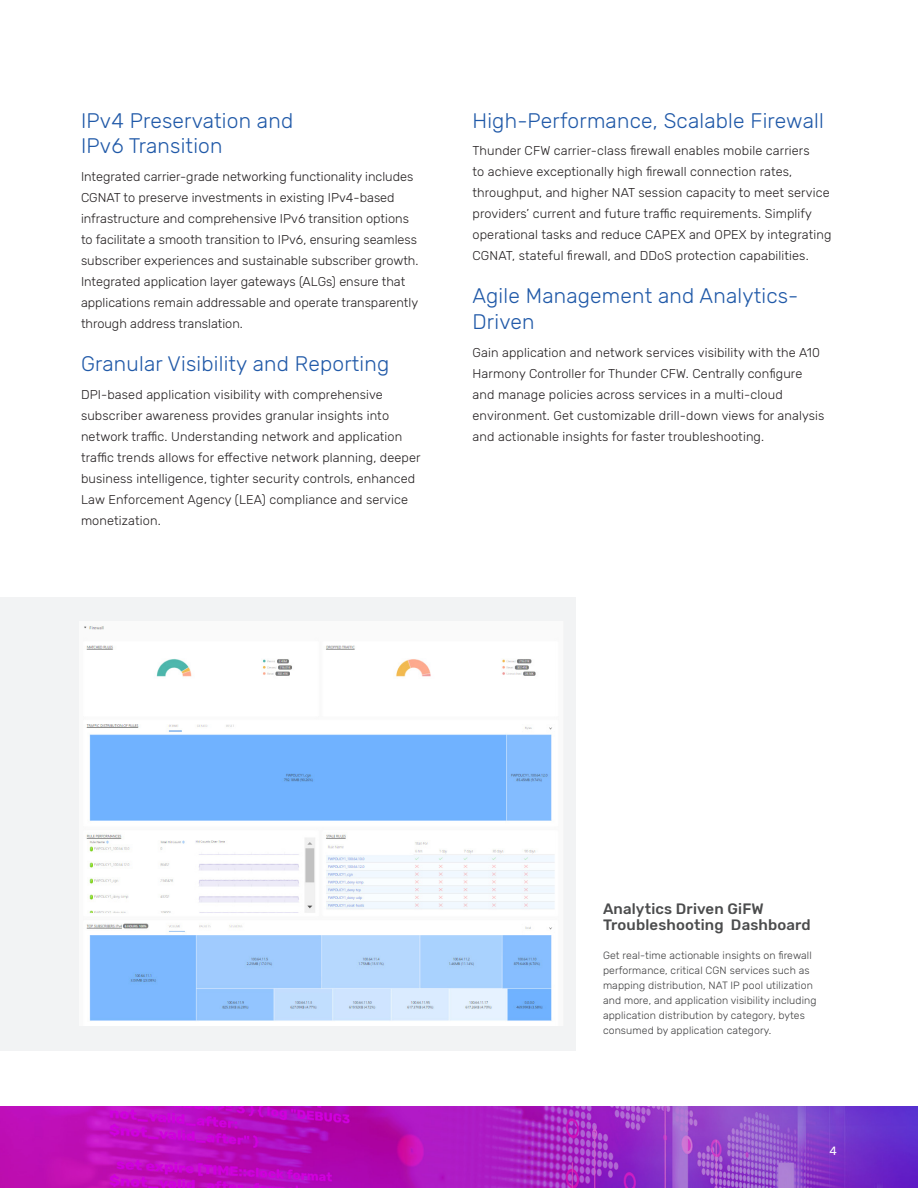
<style>
.page{position:relative;width:918px;height:1188px;background:#fff}
.page>*{position:absolute;margin:0;border:0;box-sizing:border-box;transform-origin:0 0}
.L3_Head{font:300 21px/25.5px "Rubik";letter-spacing:.01em;color:#2059a8}
.Figure_Caption_Title{font:500 15px/16.5px "Rubik";letter-spacing:.01em;color:#4b4c4d}
.body_text{font:300 12.75px/21px "Rubik";letter-spacing:.01em;color:#231f20}
.t1{font:12px "Rubik";color:#fff}
.Figure_Caption{font:300 10.5px/15px "Rubik";letter-spacing:.01em;color:#3e3e3f}
</style>
<div class="page">
<img style="left:0;top:1107px;width:918px;height:81px">
<div style="left:0;top:597px;width:576px;height:454px;background:#f2f3f4"></div>
<img style="left:83px;top:626px;width:475px;height:399px">
<p class="L3_Head" style="left:81px;top:108px;width:214px">IPv4 Preservation and<br>IPv6 Transition</p>
<p class="body_text" style="left:81px;top:166px;width:339px">Integrated carrier-grade networking functionality includes CGNAT to preserve investments in existing IPv4-based infrastructure and comprehensive IPv6 transition options to facilitate a smooth transition to IPv6, ensuring seamless subscriber experiences and sustainable subscriber growth.<br>Integrated application layer gateways (ALGs) ensure that applications remain addressable and operate transparently through address translation.</p>
<p class="L3_Head" style="left:81px;top:351px;width:310px">Granular Visibility and Reporting</p>
<p class="body_text" style="left:81px;top:384px;width:341px">DPI-based application visibility with comprehensive subscriber awareness provides granular insights into network traffic. Understanding network and application traffic trends allows for effective network planning, deeper business intelligence, tighter security controls, enhanced Law Enforcement Agency (LEA) compliance and service monetization.</p>
<p class="L3_Head" style="left:472px;top:108px;width:353px">High-Performance, Scalable Firewall</p>
<p class="body_text" style="left:472px;top:141px;width:360px">Thunder CFW carrier-class firewall enables mobile carriers<br>to achieve exceptionally high firewall connection rates, throughput, and higher NAT session capacity to meet service providers’ current and future traffic requirements. Simplify operational tasks and reduce CAPEX and OPEX by integrating CGNAT, stateful firewall, and DDoS protection capabilities.</p>
<p class="L3_Head" style="left:472px;top:284px;width:327px">Agile Management and Analytics-<br>Driven</p>
<p class="body_text" style="left:472px;top:342px;width:354px">Gain application and network services visibility with the A10<br>Harmony Controller for Thunder CFW. Centrally configure and manage policies across services in a multi-cloud environment. Get customizable drill-down views for analysis and actionable insights for faster troubleshooting.</p>
<p class="Figure_Caption_Title" style="left:603px;top:901px;width:209px">Analytics Driven GiFW<br>Troubleshooting Dashboard</p>
<p class="Figure_Caption" style="left:603px;top:948px;width:215px">Get real-time actionable insights on firewall performance, critical CGN services such as mapping distribution, NAT IP pool utilization and more, and application visibility including application distribution by category, bytes consumed by application category.</p>
<p class="t1" style="left:830px;top:1144px;width:9px">4</p>
</div>
